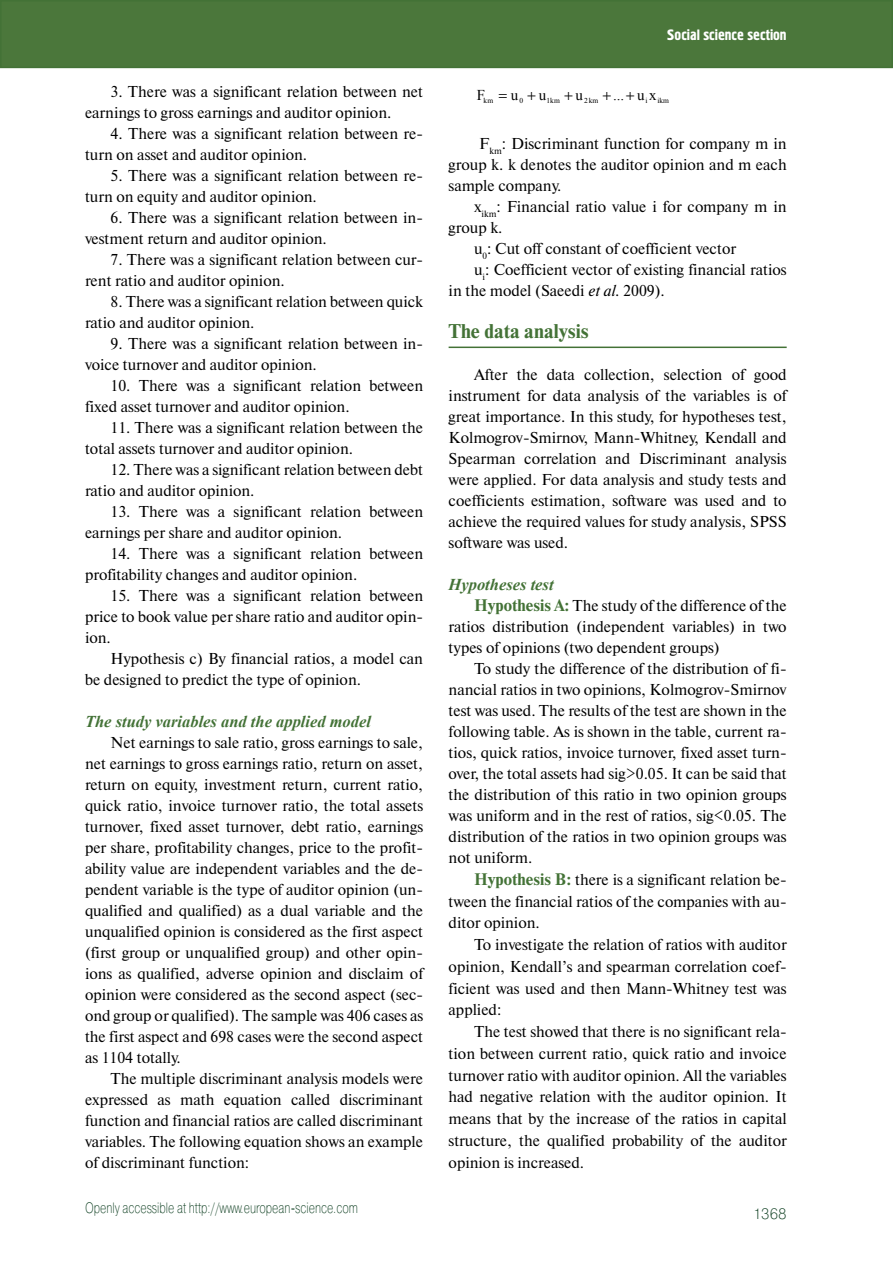
<style>
.page{position:relative;width:893px;height:1263px;background:#fff}
.page>*{position:absolute;margin:0;border:0;box-sizing:border-box;transform-origin:0 0}
.t1{font:700 18.75px "Newton C";color:#437236}
.t2{font:italic 700 16.5px "Times New Roman";color:#437236}
.t3{font:15.75px/21px "Newton C";color:#000}
.t4{font:15px "Pragmatica Light C";color:#0d3e20;scale:.75 1}
.t5{font:15px "Hermes C";color:#fff}
.t6{font:15px "Times New Roman";color:#000}
.t7{font:15px "Pragmatica Light C";color:#0d3e20}
.t8{font:7.5px "Times New Roman";color:#000}
.s1{font-style:italic}
.s2{font-weight:700;color:#437236}
</style>
<div class="page">
<div style="left:1px;top:1px;width:891px;height:66px;background:#4b773b"></div>
<div style="left:0;top:0;width:893px;height:68px;border:2px solid #437236"></div>
<hr style="left:449px;top:347px;width:338px;height:1px;background:#437236">
<p class="t3" style="left:85px;top:81px;width:340px;text-indent:26px">3. There was a significant relation between net earnings to gross earnings and auditor opinion.</p>
<p class="t3" style="left:85px;top:123px;width:339px;text-indent:26px">4. There was a significant relation between re&shy;turn on asset and auditor opinion.</p>
<p class="t3" style="left:85px;top:165px;width:339px;text-indent:26px">5. There was a significant relation between re&shy;turn on equity and auditor opinion.</p>
<p class="t3" style="left:85px;top:207px;width:340px;text-indent:26px">6. There was a significant relation between in&shy;vestment return and auditor opinion.</p>
<p class="t3" style="left:85px;top:249px;width:340px;text-indent:26px">7. There was a significant relation between cur&shy;rent ratio and auditor opinion.</p>
<p class="t3" style="left:85px;top:291px;width:340px;text-indent:26px">8. There was a significant relation between quick ratio and auditor opinion.</p>
<p class="t3" style="left:85px;top:333px;width:340px;text-indent:26px">9. There was a significant relation between in&shy;voice turnover and auditor opinion.</p>
<p class="t3" style="left:85px;top:375px;width:340px;text-indent:26px">10. There was a significant relation between fixed asset turnover and auditor opinion.</p>
<p class="t3" style="left:85px;top:417px;width:340px;text-indent:26px">11. There was a significant relation between the total assets turnover and auditor opinion.</p>
<p class="t3" style="left:85px;top:459px;width:340px;text-indent:26px">12. There was a significant relation between debt ratio and auditor opinion.</p>
<p class="t3" style="left:85px;top:501px;width:340px;text-indent:26px">13. There was a significant relation between earnings per share and auditor opinion.</p>
<p class="t3" style="left:85px;top:543px;width:340px;text-indent:26px">14. There was a significant relation between profitability changes and auditor opinion.</p>
<p class="t3" style="left:85px;top:585px;width:340px;text-align:justify;text-indent:26px">15. There was a significant relation between price to book value per share ratio and auditor opin&shy;ion.</p>
<p class="t3" style="left:85px;top:648px;width:340px;text-indent:26px">Hypothesis c) By financial ratios, a model can be designed to predict the type of opinion.</p>
<p class="t2" style="left:85px;top:710px;width:288px">The study variables and the applied model</p>
<p class="t3" style="left:85px;top:732px;width:340px;text-align:justify;text-indent:26px">Net earnings to sale ratio, gross earnings to sale, net earnings to gross earnings ratio, return on asset, return on equity, investment return, current ratio, quick ratio, invoice turnover ratio, the total assets turnover, fixed asset turnover, debt ratio, earnings per share, profitability changes, price to the profit&shy;ability value are independent variables and the de&shy;pendent variable is the type of auditor opinion (un&shy;qualified and qualified) as a dual variable and the unqualified opinion is considered as the first aspect (first group or unqualified group) and other opin&shy;ions as qualified, adverse opinion and disclaim of opinion were considered as the second aspect (sec&shy;ond group or qualified). The sample was 406 cases as the first aspect and 698 cases were the second aspect as 1104 totally.</p>
<p class="t3" style="left:85px;top:1068px;width:340px;text-align:justify;text-indent:26px">The multiple discriminant analysis models were expressed as math equation called discriminant function and financial ratios are called discriminant variables. The following equation shows an example of discriminant function:</p>
<p class="t4" style="left:85px;top:1199px;width:365px">Openly accessible at http://www.european-science.com</p>
<p class="t5" style="left:667px;top:26px;width:121px">Social science section</p>
<p class="t6" style="left:477px;top:84px;width:10px">F</p>
<p class="t6" style="left:511px;top:84px;width:9px">u</p>
<p class="t6" style="left:539px;top:84px;width:9px">u</p>
<p class="t6" style="left:576px;top:84px;width:9px">u</p>
<p class="t6" style="left:613px;top:84px;width:45px">... u x</p>
<p class="t8" style="left:484px;top:96px;width:11px">km</p>
<p class="t8" style="left:519px;top:96px;width:5px">0</p>
<p class="t8" style="left:546px;top:96px;width:15px">1km</p>
<p class="t8" style="left:584px;top:96px;width:16px">2km</p>
<p class="t8" style="left:645px;top:96px;width:4px">i</p>
<p class="t8" style="left:657px;top:96px;width:13px">ikm</p>
<p class="t3" style="left:449px;top:133px;width:340px;text-align:justify;text-indent:31px">F<sub>km</sub>: Discriminant function for company m in group k. k denotes the auditor opinion and m each sample company.</p>
<p class="t3" style="left:474px;top:196px;width:314px">x<sub>ikm</sub>: Financial ratio value i for company m in</p>
<p class="t3" style="left:449px;top:217px;width:56px">group k.</p>
<p class="t3" style="left:474px;top:238px;width:263px">u<sub>0</sub>: Cut off constant of coefficient vector</p>
<p class="t3" style="left:474px;top:259px;width:314px">u<sub>i</sub>: Coefficient vector of existing financial ratios</p>
<p class="t3" style="left:449px;top:280px;width:218px">in the model (Saeedi <span class="s1">et al</span>. 2009).</p>
<p class="t1" style="left:449px;top:320px;width:142px">The data analysis</p>
<p class="t3" style="left:449px;top:364px;width:340px;text-align:justify;text-indent:26px">After the data collection, selection of good instrument for data analysis of the variables is of great importance. In this study, for hypotheses test, Kolmogrov-Smirnov, Mann-Whitney, Kendall and Spearman correlation and Discriminant analysis were applied. For data analysis and study tests and coefficients estimation, software was used and to achieve the required values for study analysis, SPSS software was used.</p>
<p class="t2" style="left:449px;top:573px;width:106px">Hypotheses test</p>
<p class="t3" style="left:449px;top:595px;width:340px;text-align:justify;text-indent:26px"><span class="s2">Hypothesis A:</span> The study of the difference of the ratios distribution (independent variables) in two types of opinions (two dependent groups)</p>
<p class="t3" style="left:449px;top:658px;width:340px;text-align:justify;text-indent:26px">To study the difference of the distribution of fi&shy;nancial ratios in two opinions, Kolmogrov-Smirnov test was used. The results of the test are shown in the following table. As is shown in the table, current ra&shy;tios, quick ratios, invoice turnover, fixed asset turn&shy;over, the total assets had sig&gt;0.05. It can be said that the distribution of this ratio in two opinion groups was uniform and in the rest of ratios, sig&lt;0.05. The distribution of the ratios in two opinion groups was not uniform.</p>
<p class="t3" style="left:449px;top:869px;width:340px;line-height:21.8px;text-align:justify;text-indent:26px"><span class="s2">Hypothesis B:</span> there is a significant relation be&shy;tween the financial ratios of the companies with au&shy;ditor opinion.</p>
<p class="t3" style="left:449px;top:934px;width:340px;line-height:21.8px;text-align:justify;text-indent:26px">To investigate the relation of ratios with auditor opinion, Kendall’s and spearman correlation coef&shy;ficient was used and then Mann-Whitney test was applied:</p>
<p class="t3" style="left:449px;top:1021px;width:340px;line-height:21.8px;text-align:justify;text-indent:26px">The test showed that there is no significant rela&shy;tion between current ratio, quick ratio and invoice turnover ratio with auditor opinion. All the variables had negative relation with the auditor opinion. It means that by the increase of the ratios in capital structure, the qualified probability of the auditor opinion is increased.</p>
<p class="t7" style="left:753px;top:1205px;width:35px">1368</p>
</div>
